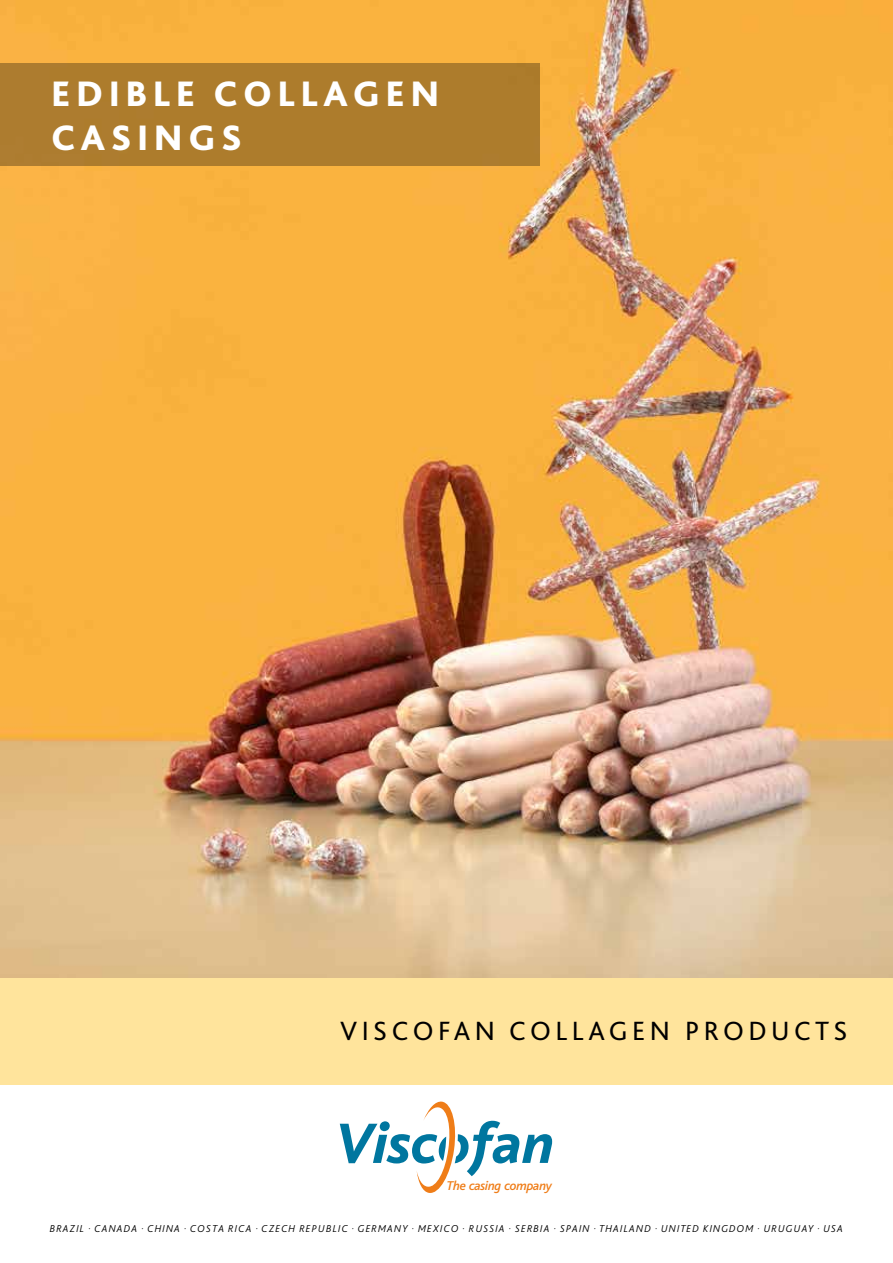
<style>
.page{position:relative;width:893px;height:1263px;background:#fff}
.page>*{position:absolute;margin:0;border:0;box-sizing:border-box;transform-origin:0 0}
.t1{font:800 37.05px/44.5px "Bliss 2";letter-spacing:.15em;color:#fff}
.t2{font:27.6px "Bliss 2";letter-spacing:.16em;color:#000}
.t3{font:italic 500 13.35px "Bliss 2";letter-spacing:-.025em;color:#ef7d18}
.t4{font:italic 300 10.5px "Bliss 2";letter-spacing:.1em;color:#000}
</style>
<div class="page">
<img style="left:0;top:0;width:893px;height:978px">
<div style="left:0;top:978px;width:893px;height:106px;background:#ffe49c"></div>
<div style="left:0;top:64px;width:540px;height:102px;background:#ad7c2c"></div>
<svg style="left:340px;top:1101px;width:212px;height:92px"></svg>
<h1 class="t1" style="left:51px;top:70px;width:390px">EDIBLE COLLAGEN<br>CASINGS</h1>
<h2 class="t2" style="left:340px;top:1013px;width:509px">VISCOFAN COLLAGEN PRODUCTS</h2>
<p class="t3" style="left:447px;top:1177px;width:107px">The casing company</p>
<p class="t4" style="left:50px;top:1222px;width:781px">BRAZIL · CANADA · CHINA · COSTA RICA · CZECH REPUBLIC · GERMANY · MEXICO · RUSSIA · SERBIA · SPAIN · THAILAND · UNITED KINGDOM · URUGUAY · USA</p>
</div>
